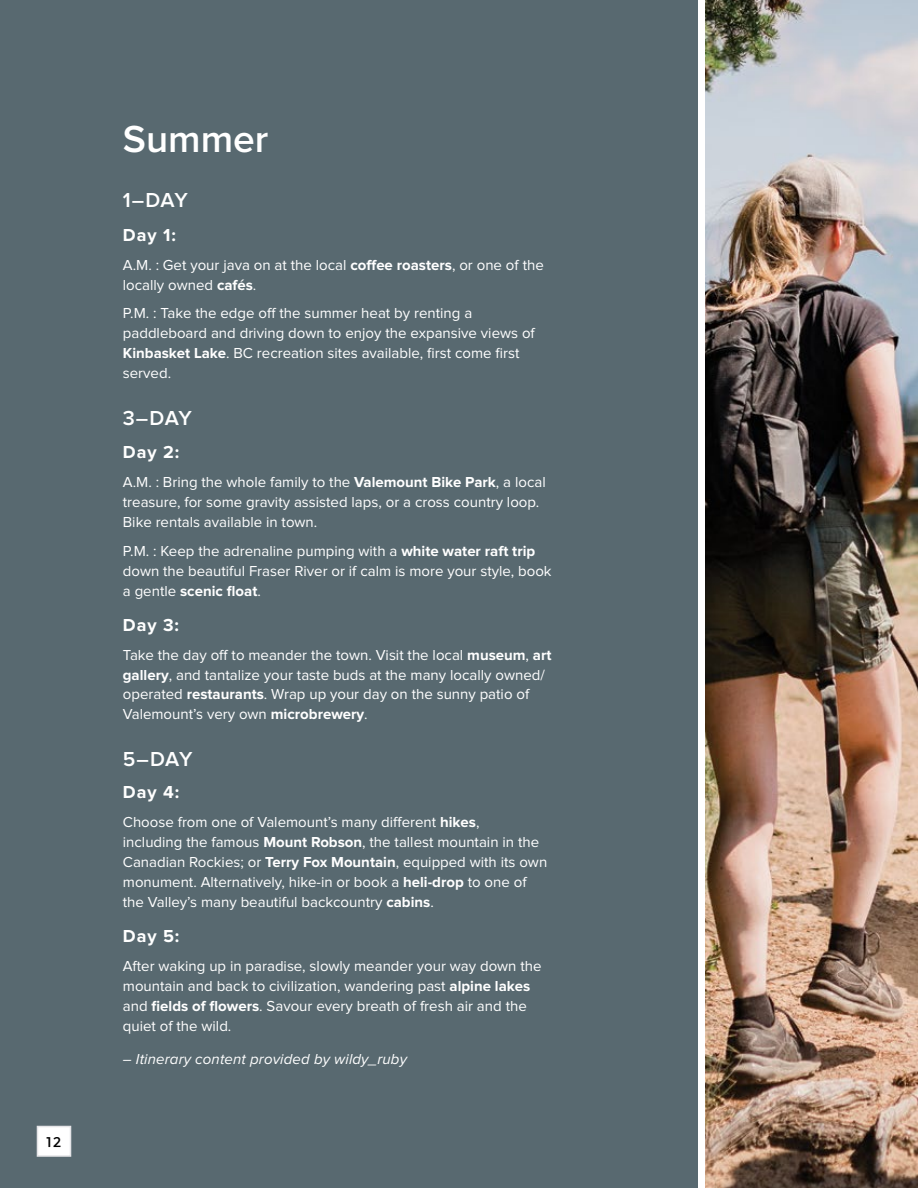
<style>
.page{position:relative;width:918px;height:1188px;background:#fff}
.page>*{position:absolute;margin:0;border:0;box-sizing:border-box;transform-origin:0 0}
.t1{font:600 39px "Proxima Nova";color:#fff}
.t2{font:600 21px "Proxima Nova";color:#fff}
.t3{font:700 18px "Proxima Nova";letter-spacing:.05em;color:#fff}
.t4{font:15px/19.8px "Proxima Nova";color:#fff}
.t5{font:italic 15px "Proxima Nova";letter-spacing:.01em;color:#fff}
.t6{font:600 15px "Isidora Sans";color:#000}
.s1{font-weight:700}
</style>
<div class="page">
<img style="left:705px;top:0;width:213px;height:1188px">
<div style="left:0;top:0;width:697px;height:1188px;background:#586970"></div>
<div style="left:37px;top:1126px;width:34px;height:31px;background:#fff;border:2px solid #e4e4e7"></div>
<p class="t6" style="left:47px;top:1133px;width:16px">12</p>
<h1 class="t1" style="left:123px;top:121px;width:147px">Summer</h1>
<h2 class="t2" style="left:123px;top:191px;width:66px">1–DAY</h2>
<p class="t3" style="left:123px;top:227px;width:54px">Day 1:</p>
<p class="t4" style="left:123px;top:255px;width:422px">A.M. : Get your java on at the local <span class="s1">coffee roasters</span>, or one of the locally owned <span class="s1">cafés</span>.</p>
<p class="t4" style="left:123px;top:304px;width:413px">P.M. : Take the edge off the summer heat by renting a paddleboard and driving down to enjoy the expansive views of <span class="s1">Kinbasket Lake</span>. BC recreation sites available, first come first served.</p>
<h2 class="t2" style="left:123px;top:408px;width:71px">3–DAY</h2>
<p class="t3" style="left:123px;top:444px;width:58px">Day 2:</p>
<p class="t4" style="left:123px;top:473px;width:424px">A.M. : Bring the whole family to the <span class="s1">Valemount Bike Park</span>, a local treasure, for some gravity assisted laps, or a cross country loop.<br>Bike rentals available in town.</p>
<p class="t4" style="left:123px;top:542px;width:430px">P.M. : Keep the adrenaline pumping with a <span class="s1">white water raft trip </span>down the beautiful Fraser River or if calm is more your style, book a gentle <span class="s1">scenic float</span>.</p>
<p class="t3" style="left:123px;top:617px;width:58px">Day 3:</p>
<p class="t4" style="left:123px;top:645px;width:430px">Take the day off to meander the town. Visit the local <span class="s1">museum</span>, <span class="s1">art gallery</span>, and tantalize your taste buds at the many locally owned/ operated <span class="s1">restaurants</span>. Wrap up your day on the sunny patio of Valemount’s very own <span class="s1">microbrewery</span>.</p>
<h2 class="t2" style="left:123px;top:750px;width:71px">5–DAY</h2>
<p class="t3" style="left:123px;top:784px;width:58px">Day 4:</p>
<p class="t4" style="left:123px;top:813px;width:426px">Choose from one of Valemount’s many different <span class="s1">hikes</span>,<br>including the famous <span class="s1">Mount Robson</span>, the tallest mountain in the Canadian Rockies; or <span class="s1">Terry Fox Mountain</span>, equipped with its own monument. Alternatively, hike-in or book a <span class="s1">heli-drop</span> to one of the Valley’s many beautiful backcountry <span class="s1">cabins</span>.</p>
<p class="t3" style="left:123px;top:928px;width:58px">Day 5:</p>
<p class="t4" style="left:123px;top:957px;width:420px">After waking up in paradise, slowly meander your way down the mountain and back to civilization, wandering past <span class="s1">alpine lakes </span>and <span class="s1">fields of flowers</span>. Savour every breath of fresh air and the quiet of the wild.</p>
<p class="t5" style="left:123px;top:1052px;width:286px">– Itinerary content provided by wildy_ruby</p>
</div>
